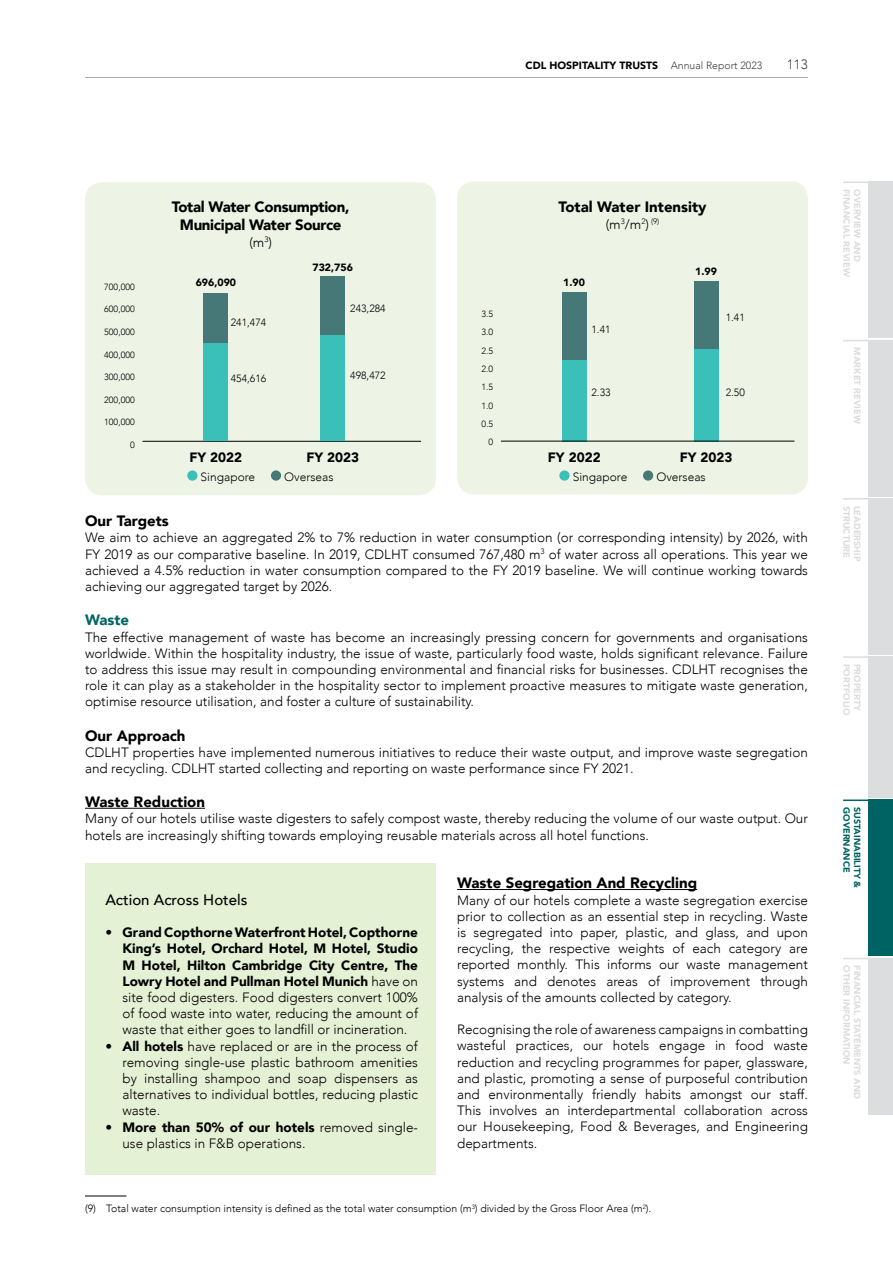
<style>
.page{position:relative;width:893px;height:1263px;background:#fff}
.page>*{position:absolute;margin:0;border:0;box-sizing:border-box;transform-origin:0 0}
.t1{font:900 15px "Avenir";color:#000}
.t2{font:900 15px/18px "Avenir";letter-spacing:-.02em;color:#000;text-align:center}
.t3{font:500 15px "Avenir";color:#000}
.t4{font:900 15px "Avenir";color:#066464}
.t5{font:300 13.5px/16.2px "Avenir";color:#000;text-align:justify}
.t6{font:900 13.5px/16.2px "Avenir";color:#000;text-align:justify}
.t7{font:300 13.5px "Avenir";color:#414042}
.t8{font:300 12px "Avenir";color:#000}
.t9{font:300 10.5px "Avenir";color:#000}
.t10{font:900 10.5px "Avenir";color:#000}
.t11{font:900 9px "Avenir";color:#dcddde}
.t12{font:300 9px/18.3px "Avenir";color:#000;text-align:right}
.t13{font:900 9px "Avenir";color:#006363}
.s1{font-weight:300;color:#414042}
.s2{font-weight:300}
.s3{font-weight:900}
</style>
<div class="page">
<hr style="left:85px;top:77px;width:723px;height:1px;background:#a7a9ac">
<div style="left:868px;top:656px;width:25px;height:142px;background:#dcddde"></div>
<hr style="left:843px;top:656px;width:50px;height:2px;background:#dcddde">
<div style="left:868px;top:799px;width:25px;height:157px;background:#006363"></div>
<div style="left:868px;top:958px;width:25px;height:156px;background:#dcddde"></div>
<hr style="left:843px;top:799px;width:50px;height:2px;background:#006363">
<hr style="left:843px;top:958px;width:50px;height:1px;background:#dcddde">
<div style="left:868px;top:182px;width:25px;height:156px;background:#dcddde"></div>
<hr style="left:843px;top:182px;width:50px;height:1px;background:#dcddde">
<div style="left:868px;top:498px;width:25px;height:157px;background:#dcddde"></div>
<hr style="left:843px;top:498px;width:50px;height:1px;background:#dcddde">
<div style="left:868px;top:340px;width:25px;height:156px;background:#dcddde"></div>
<hr style="left:843px;top:340px;width:50px;height:1px;background:#dcddde">
<div style="left:85px;top:863px;width:351px;height:312px;background:#e5f1d4"></div>
<div style="left:457px;top:181px;width:351px;height:313px;background:#edf4e5;border-radius:17px"></div>
<div style="left:559px;top:470px;width:11px;height:11px;background:#3bbfb9;border-radius:50%"></div>
<div style="left:643px;top:470px;width:10px;height:11px;background:#477878;border-radius:50%"></div>
<div style="left:562px;top:360px;width:24px;height:82px;background:#3bbfb9"></div>
<div style="left:694px;top:349px;width:24px;height:93px;background:#3bbfb9"></div>
<div style="left:562px;top:293px;width:24px;height:67px;background:#477878"></div>
<div style="left:694px;top:282px;width:24px;height:67px;background:#477878"></div>
<hr style="left:501px;top:441px;width:293px;height:1px;background:#000">
<div style="left:85px;top:182px;width:351px;height:313px;background:#edf4e5;border-radius:17px"></div>
<hr style="left:143px;top:441px;width:278px;height:1px;background:#000">
<div style="left:187px;top:470px;width:10px;height:11px;background:#3bbfb9;border-radius:50%"></div>
<div style="left:271px;top:470px;width:10px;height:11px;background:#477878;border-radius:50%"></div>
<div style="left:204px;top:343px;width:24px;height:98px;background:#3bbfb9"></div>
<div style="left:321px;top:335px;width:24px;height:106px;background:#3bbfb9"></div>
<div style="left:204px;top:294px;width:24px;height:49px;background:#477878"></div>
<div style="left:321px;top:277px;width:24px;height:58px;background:#477878"></div>
<hr style="left:85px;top:808px;width:120px;height:1px;background:#000">
<hr style="left:85px;top:1195px;width:41px;height:1px;background:#000">
<hr style="left:457px;top:889px;width:240px;height:1px;background:#000">
<p class="t10" style="left:526px;top:56px;width:238px">CDL HOSPITALITY TRUSTS <span class="s1">Annual Report 2023</span></p>
<p class="t7" style="left:787px;top:56px;width:23px">113</p>
<p class="t12" style="left:104px;top:278px;width:32px">700,000</p>
<p class="t12" style="left:104px;top:300px;width:32px">600,000</p>
<p class="t12" style="left:104px;top:323px;width:32px">500,000</p>
<p class="t12" style="left:104px;top:345px;width:32px">400,000</p>
<p class="t12" style="left:104px;top:368px;width:32px">300,000</p>
<p class="t12" style="left:104px;top:390px;width:32px">200,000</p>
<p class="t12" style="left:104px;top:413px;width:32px">100,000</p>
<p class="t12" style="left:130px;top:436px;width:6px">0</p>
<p class="t2" style="left:172px;top:198px;width:179px">Total Water Consumption,<br>Municipal Water Source</p>
<p class="t5" style="left:249px;top:234px;width:24px">(m<sup>3</sup>)</p>
<p class="t10" style="left:196px;top:274px;width:42px">696,090</p>
<p class="t9" style="left:231px;top:316px;width:37px">241,474</p>
<p class="t9" style="left:231px;top:373px;width:37px">454,616</p>
<p class="t10" style="left:312px;top:258px;width:42px">732,756</p>
<p class="t9" style="left:350px;top:303px;width:37px">243,284</p>
<p class="t9" style="left:350px;top:369px;width:37px">498,472</p>
<p class="t6" style="left:190px;top:449px;width:54px">FY 2022</p>
<p class="t6" style="left:306px;top:449px;width:54px">FY 2023</p>
<p class="t8" style="left:201px;top:469px;width:56px">Singapore</p>
<p class="t8" style="left:284px;top:469px;width:51px">Overseas</p>
<p class="t12" style="left:481px;top:305px;width:13px">3.5</p>
<p class="t12" style="left:481px;top:323px;width:13px">3.0<br>2.5<br>2.0<br>1.5<br>1.0<br>0.5<br>0</p>
<p class="t1" style="left:558px;top:194px;width:150px">Total Water Intensity</p>
<p class="t5" style="left:606px;top:216px;width:55px">(m<sup>3</sup>/m<sup>2</sup>) <sup>(9)</sup></p>
<p class="t10" style="left:563px;top:274px;width:23px">1.90</p>
<p class="t9" style="left:591px;top:323px;width:21px">1.41</p>
<p class="t10" style="left:695px;top:262px;width:23px">1.99</p>
<p class="t9" style="left:726px;top:311px;width:21px">1.41</p>
<p class="t9" style="left:591px;top:386px;width:21px">2.33</p>
<p class="t9" style="left:726px;top:386px;width:21px">2.50</p>
<p class="t6" style="left:548px;top:449px;width:54px">FY 2022</p>
<p class="t6" style="left:680px;top:449px;width:54px">FY 2023</p>
<p class="t8" style="left:573px;top:469px;width:56px">Singapore</p>
<p class="t8" style="left:656px;top:469px;width:51px">Overseas</p>
<p class="t1" style="left:85px;top:508px;width:85px">Our Targets</p>
<p class="t5" style="left:85px;top:530px;width:724px">We aim to achieve an aggregated 2% to 7% reduction in water consumption (or corresponding intensity) by 2026, with FY 2019 as our comparative baseline. In 2019, CDLHT consumed 767,480 m<sup>3</sup> of water across all operations. This year we achieved a 4.5% reduction in water consumption compared to the FY 2019 baseline. We will continue working towards achieving our aggregated target by 2026.</p>
<p class="t4" style="left:85px;top:607px;width:46px">Waste</p>
<p class="t5" style="left:85px;top:629px;width:724px">The effective management of waste has become an increasingly pressing concern for governments and organisations worldwide. Within the hospitality industry, the issue of waste, particularly food waste, holds significant relevance. Failure to address this issue may result in compounding environmental and financial risks for businesses. CDLHT recognises the role it can play as a stakeholder in the hospitality sector to implement proactive measures to mitigate waste generation, optimise resource utilisation, and foster a culture of sustainability.</p>
<p class="t1" style="left:85px;top:722px;width:102px">Our Approach</p>
<p class="t5" style="left:85px;top:744px;width:724px">CDLHT properties have implemented numerous initiatives to reduce their waste output, and improve waste segregation and recycling. CDLHT started collecting and reporting on waste performance since FY 2021.</p>
<p class="t1" style="left:85px;top:789px;width:121px">Waste Reduction</p>
<p class="t5" style="left:85px;top:810px;width:724px">Many of our hotels utilise waste digesters to safely compost waste, thereby reducing the volume of our waste output. Our hotels are increasingly shifting towards employing reusable materials across all hotel functions.</p>
<p class="t3" style="left:105px;top:886px;width:144px">Action Across Hotels</p>
<p class="t6" style="left:122px;top:924px;width:297px;text-indent:-17px"><span class="s2">•</span> Grand Copthorne Waterfront Hotel, Copthorne King’s Hotel, Orchard Hotel, M Hotel, Studio M Hotel, Hilton Cambridge City Centre, The Lowry Hotel and Pullman Hotel Munich <span class="s2">have on site food digesters. Food digesters convert 100% of food waste into water, reducing the amount of waste that either goes to landfill or incineration.</span></p>
<p class="t5" style="left:122px;top:1038px;width:297px;text-indent:-17px">• <span class="s3">All hotels</span> have replaced or are in the process of removing single-use plastic bathroom amenities by installing shampoo and soap dispensers as alternatives to individual bottles, reducing plastic waste.</p>
<p class="t5" style="left:122px;top:1119px;width:297px;text-indent:-17px">• <span class="s3">More than 50% of our hotels</span> removed single&shy;use plastics in F&amp;B operations.</p>
<p class="t1" style="left:457px;top:870px;width:242px">Waste Segregation And Recycling</p>
<p class="t5" style="left:457px;top:892px;width:352px">Many of our hotels complete a waste segregation exercise prior to collection as an essential step in recycling. Waste is segregated into paper, plastic, and glass, and upon recycling, the respective weights of each category are reported monthly. This informs our waste management systems and denotes areas of improvement through analysis of the amounts collected by category.</p>
<p class="t5" style="left:457px;top:1021px;width:352px">Recognising the role of awareness campaigns in combatting wasteful practices, our hotels engage in food waste reduction and recycling programmes for paper, glassware, and plastic, promoting a sense of purposeful contribution and environmentally friendly habits amongst our staff.<br>This involves an interdepartmental collaboration across our Housekeeping, Food &amp; Beverages, and Engineering departments.</p>
<p class="t9" style="left:85px;top:1202px;width:568px">(9) Total water consumption intensity is defined as the total water consumption (m<sup>3</sup>) divided by the Gross Floor Area (m<sup>2</sup>).</p>
<p class="t11" style="left:854px;top:189px;width:89px;rotate:90deg">FINANCIAL REVIEW</p>
<p class="t11" style="left:865px;top:189px;width:74px;rotate:90deg">OVERVIEW AND</p>
<p class="t11" style="left:865px;top:347px;width:78px;rotate:90deg">MARKET REVIEW</p>
<p class="t11" style="left:854px;top:505px;width:54px;rotate:90deg">STRUCTURE</p>
<p class="t11" style="left:865px;top:505px;width:57px;rotate:90deg">LEADERSHIP</p>
<p class="t11" style="left:854px;top:664px;width:53px;rotate:90deg">PORTFOLIO</p>
<p class="t11" style="left:865px;top:664px;width:49px;rotate:90deg">PROPERTY</p>
<p class="t13" style="left:854px;top:807px;width:67px;rotate:90deg">GOVERNANCE</p>
<p class="t13" style="left:865px;top:807px;width:83px;rotate:90deg">SUSTAINABILITY &amp;</p>
<p class="t11" style="left:854px;top:965px;width:101px;rotate:90deg">OTHER INFORMATION</p>
<p class="t11" style="left:865px;top:965px;width:135px;rotate:90deg">FINANCIAL STATEMENTS AND</p>
</div>
